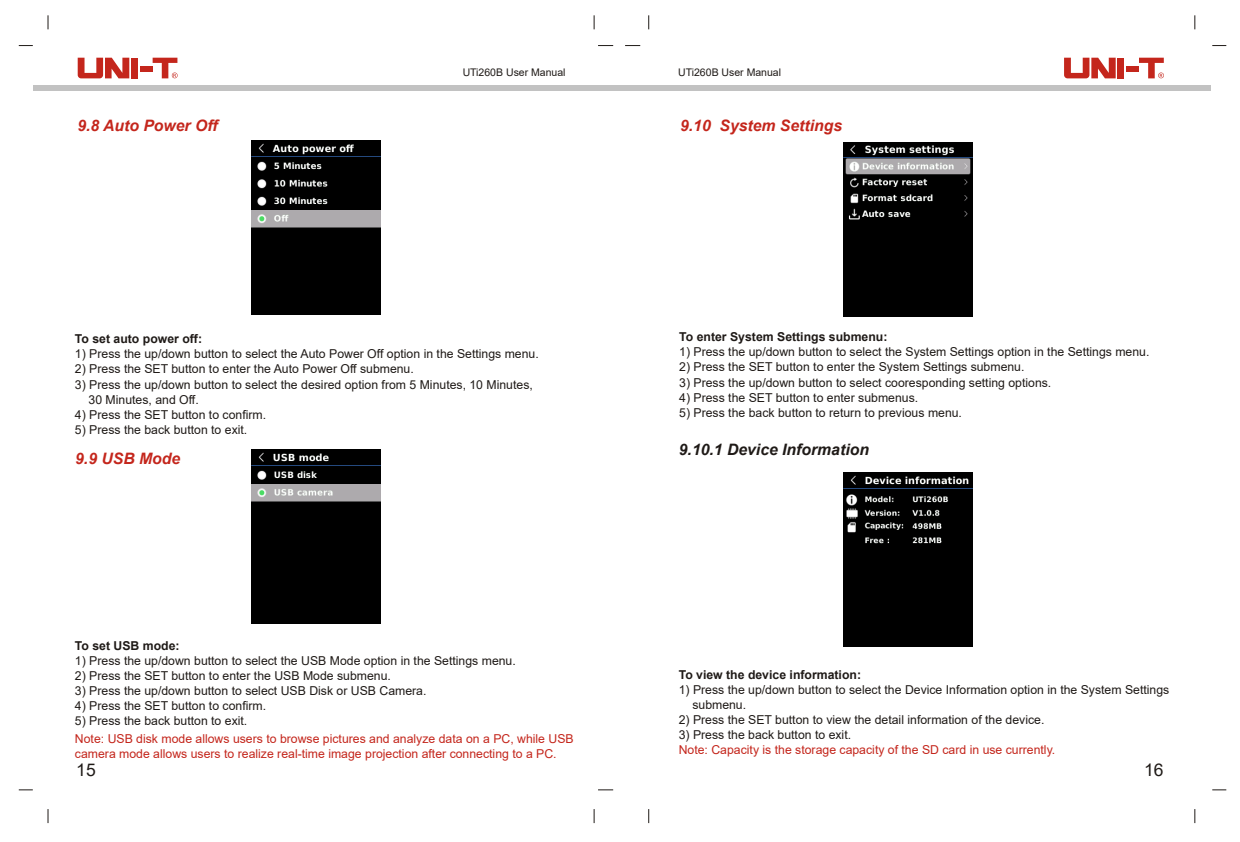
<style>
.page{position:relative;width:1240px;height:842px;background:#fff}
.page>*{position:absolute;margin:0;border:0;box-sizing:border-box;transform-origin:0 0}
.t1{font:17.5px "Arial";color:#1f1a17}
.t2{font:italic 700 15.75px "Arial";color:#c4261c}
.t3{font:italic 700 15.75px "Arial";color:#1f1a17}
.t4{font:12.25px/15px "Arial";color:#1f1a17}
.t5{font:12.25px/15px "Arial";color:#c4261c}
.t6{font:700 12.25px "Arial";color:#1f1a17}
.t7{font:10.5px "Arial";color:#1f1a17}
</style>
<div class="page">
<svg style="left:47px;top:15px;width:1px;height:14px"></svg>
<svg style="left:593px;top:15px;width:1px;height:14px"></svg>
<svg style="left:648px;top:15px;width:1px;height:14px"></svg>
<svg style="left:19px;top:45px;width:14px;height:1px"></svg>
<svg style="left:1212px;top:45px;width:13px;height:1px"></svg>
<svg style="left:598px;top:45px;width:15px;height:1px"></svg>
<div style="left:33px;top:85px;width:1176px;height:6px;background:#c2c2c2"></div>
<svg style="left:153px;top:58px;width:24px;height:20px"></svg>
<div style="left:131px;top:58px;width:7px;height:20px;background:#c4261c"></div>
<div style="left:140px;top:66px;width:13px;height:6px;background:#c4261c"></div>
<svg style="left:78px;top:58px;width:51px;height:20px"></svg>
<svg style="left:1138px;top:58px;width:25px;height:20px"></svg>
<div style="left:1117px;top:58px;width:6px;height:20px;background:#c4261c"></div>
<div style="left:1125px;top:66px;width:13px;height:6px;background:#c4261c"></div>
<svg style="left:1064px;top:58px;width:51px;height:20px"></svg>
<svg style="left:625px;top:45px;width:15px;height:1px"></svg>
<svg style="left:47px;top:809px;width:1px;height:14px"></svg>
<svg style="left:593px;top:809px;width:1px;height:14px"></svg>
<svg style="left:648px;top:809px;width:1px;height:14px"></svg>
<svg style="left:19px;top:789px;width:14px;height:1px"></svg>
<svg style="left:1212px;top:789px;width:13px;height:1px"></svg>
<svg style="left:598px;top:789px;width:15px;height:1px"></svg>
<img style="left:251px;top:141px;width:129px;height:173px">
<img style="left:251px;top:449px;width:129px;height:174px">
<img style="left:843px;top:143px;width:128px;height:173px">
<img style="left:843px;top:473px;width:128px;height:173px">
<p class="t2" style="left:77px;top:119px;width:142px">9.8 Auto Power Off</p>
<p class="t7" style="left:462px;top:69px;width:104px">UTi260B User Manual</p>
<p class="t7" style="left:678px;top:69px;width:104px">UTi260B User Manual</p>
<p class="t2" style="left:680px;top:119px;width:163px">9.10 System Settings</p>
<p class="t6" style="left:75px;top:334px;width:129px">To set auto power off:</p>
<p class="t4" style="left:75px;top:348px;width:465px">1) Press the up/down button to select the Auto Power Off option in the Settings menu.</p>
<p class="t4" style="left:75px;top:363px;width:340px">2) Press the SET button to enter the Auto Power Off submenu.</p>
<p class="t4" style="left:89px;top:378px;width:445px;text-indent:-14px">3) Press the up/down button to select the desired option from 5 Minutes, 10 Minutes,<br>30 Minutes, and Off.</p>
<p class="t4" style="left:75px;top:408px;width:193px">4) Press the SET button to confirm.</p>
<p class="t4" style="left:75px;top:423px;width:174px">5) Press the back button to exit.</p>
<p class="t2" style="left:75px;top:452px;width:107px">9.9 USB Mode</p>
<p class="t6" style="left:75px;top:641px;width:106px">To set USB mode:</p>
<p class="t4" style="left:75px;top:654px;width:442px">1) Press the up/down button to select the USB Mode option in the Settings menu.</p>
<p class="t4" style="left:75px;top:669px;width:317px">2) Press the SET button to enter the USB Mode submenu.</p>
<p class="t4" style="left:75px;top:684px;width:353px">3) Press the up/down button to select USB Disk or USB Camera.</p>
<p class="t4" style="left:75px;top:699px;width:193px">4) Press the SET button to confirm.</p>
<p class="t4" style="left:75px;top:714px;width:174px">5) Press the back button to exit.</p>
<p class="t5" style="left:75px;top:732px;width:500px">Note: USB disk mode allows users to browse pictures and analyze data on a PC, while USB camera mode allows users to realize real-time image projection after connecting to a PC.</p>
<p class="t6" style="left:679px;top:332px;width:210px">To enter System Settings submenu:</p>
<p class="t4" style="left:679px;top:346px;width:471px">1) Press the up/down button to select the System Settings option in the Settings menu.</p>
<p class="t4" style="left:679px;top:361px;width:346px">2) Press the SET button to enter the System Settings submenu.</p>
<p class="t4" style="left:679px;top:376px;width:373px">3) Press the up/down button to select cooresponding setting options.</p>
<p class="t4" style="left:679px;top:391px;width:240px">4) Press the SET button to enter submenus.</p>
<p class="t4" style="left:679px;top:406px;width:284px">5) Press the back button to return to previous menu.</p>
<p class="t3" style="left:678px;top:443px;width:191px">9.10.1 Device Information</p>
<p class="t6" style="left:678px;top:670px;width:184px">To view the device information:</p>
<p class="t4" style="left:692px;top:683px;width:478px;text-indent:-14px">1) Press the up/down button to select the Device Information option in the System Settings submenu.</p>
<p class="t4" style="left:678px;top:713px;width:367px">2) Press the SET button to view the detail information of the device.</p>
<p class="t4" style="left:678px;top:728px;width:174px">3) Press the back button to exit.</p>
<p class="t5" style="left:678px;top:743px;width:378px">Note: Capacity is the storage capacity of the SD card in use currently.</p>
<h1 class="t1" style="left:76px;top:763px;width:21px">15</h1>
<h1 class="t1" style="left:1143px;top:763px;width:21px">16</h1>
</div>
